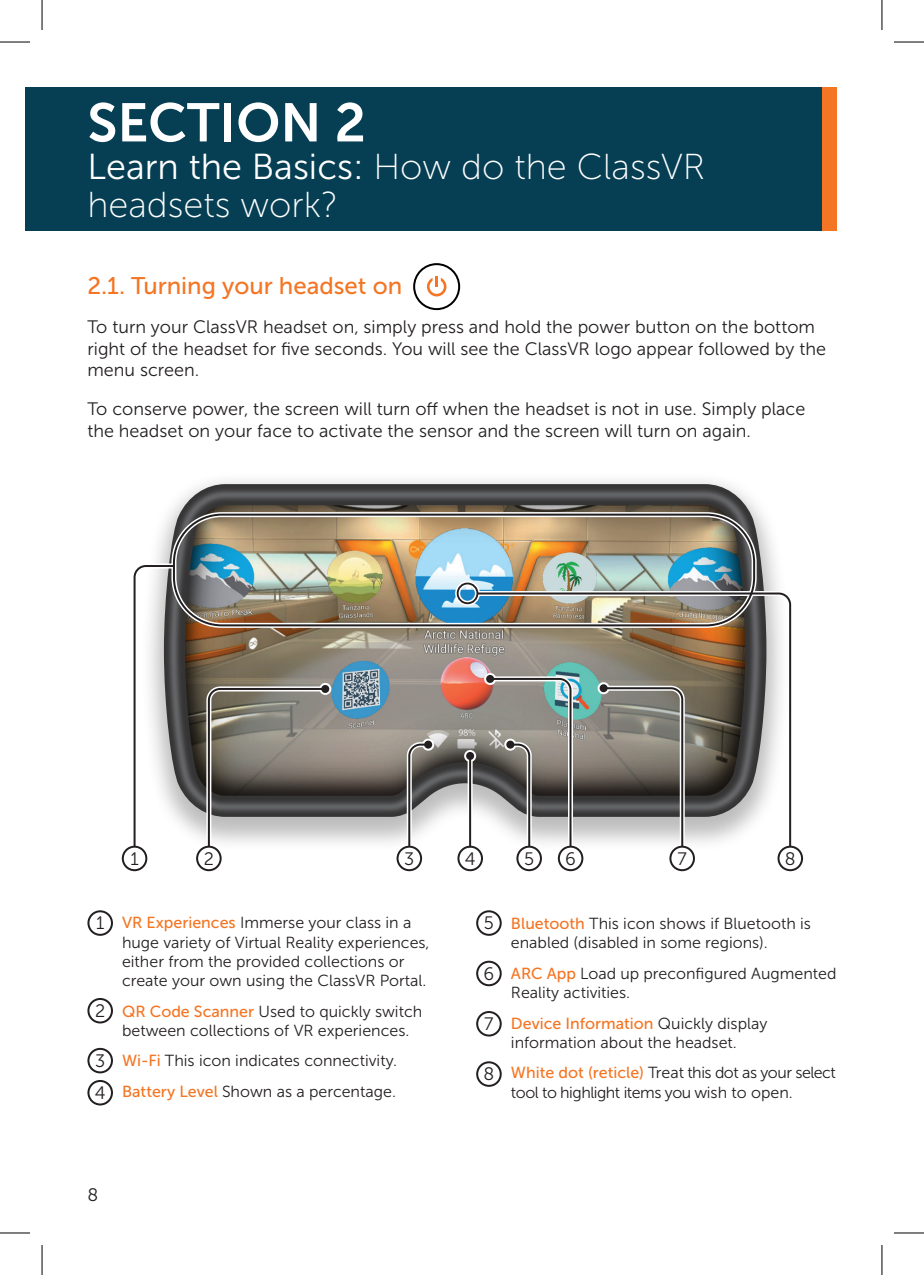
<style>
.page{position:relative;width:924px;height:1275px;background:#fff}
.page>*{position:absolute;margin:0;border:0;box-sizing:border-box;transform-origin:0 0}
.t1{font:54px "Museo Sans 700";color:#fff}
.t2{font:36px "Museo Sans 300";color:#fff}
.t3{font:36px "Museo Sans 100";color:#fff}
.t4{font:24px "Museo Sans 500";color:#f47523}
.t5{font:18px/21.6px "Museo Sans 300";color:#231f20}
.t6{font:16px/19.2px "Museo Sans 300";color:#231f20}
.t7{font:16px "Museo Sans 300";letter-spacing:-.03em;color:#231f20}
.t8{font:16px "Museo Sans 500";color:#f47523}
.s1{font-family:"Museo Sans 100"}
.s2{font-family:"Museo Sans 500";color:#f47523}
.s3{font-family:"Museo Sans 300";color:#231f20}
</style>
<div class="page">
<img style="left:157px;top:480px;width:621px;height:371px">
<div style="left:319px;top:683px;width:12px;height:12px;border:4px solid #fff;border-radius:50%"></div>
<div style="left:464px;top:750px;width:12px;height:12px;border:4px solid #fff;border-radius:50%"></div>
<div style="left:422px;top:738px;width:12px;height:12px;border:4px solid #fff;border-radius:50%"></div>
<div style="left:455px;top:581px;width:24px;height:25px;border:5px solid #fff;border-radius:50%"></div>
<div style="left:171px;top:512px;width:585px;height:116px;border:5px solid #fff;border-radius:48px"></div>
<svg style="left:472px;top:588px;width:320px;height:264px"></svg>
<div style="left:467px;top:752px;width:5px;height:95px;background:#fff"></div>
<div style="left:456px;top:582px;width:22px;height:22px;border:2px solid #231f20;border-radius:50%"></div>
<div style="left:173px;top:513px;width:581px;height:113px;border:2px solid #231f20;border-radius:48px"></div>
<div style="left:122px;top:844px;width:25px;height:25px;border:5px solid #fff;border-radius:50%"></div>
<div style="left:122px;top:845px;width:25px;height:26px;border:2px solid #231f20;border-radius:50%"></div>
<div style="left:196px;top:844px;width:25px;height:25px;border:5px solid #fff;border-radius:50%"></div>
<div style="left:196px;top:845px;width:25px;height:26px;border:2px solid #231f20;border-radius:50%"></div>
<div style="left:397px;top:844px;width:24px;height:25px;border:5px solid #fff;border-radius:50%"></div>
<div style="left:396px;top:845px;width:26px;height:26px;border:2px solid #231f20;border-radius:50%"></div>
<div style="left:457px;top:844px;width:25px;height:25px;border:5px solid #fff;border-radius:50%"></div>
<div style="left:457px;top:845px;width:26px;height:26px;border:2px solid #231f20;border-radius:50%"></div>
<div style="left:516px;top:844px;width:25px;height:25px;border:5px solid #fff;border-radius:50%"></div>
<div style="left:516px;top:845px;width:25px;height:26px;border:2px solid #231f20;border-radius:50%"></div>
<div style="left:558px;top:844px;width:24px;height:25px;border:5px solid #fff;border-radius:50%"></div>
<div style="left:557px;top:845px;width:26px;height:26px;border:2px solid #231f20;border-radius:50%"></div>
<div style="left:669px;top:844px;width:25px;height:25px;border:5px solid #fff;border-radius:50%"></div>
<div style="left:669px;top:845px;width:25px;height:26px;border:2px solid #231f20;border-radius:50%"></div>
<div style="left:777px;top:844px;width:25px;height:25px;border:5px solid #fff;border-radius:50%"></div>
<div style="left:777px;top:845px;width:25px;height:26px;border:2px solid #231f20;border-radius:50%"></div>
<svg style="left:475px;top:591px;width:316px;height:258px;background:#938d82"></svg>
<svg style="left:129px;top:561px;width:49px;height:291px"></svg>
<svg style="left:204px;top:684px;width:130px;height:167px;background:#8c8984"></svg>
<div style="left:321px;top:685px;width:8px;height:8px;background:#231f20;border-radius:50%"></div>
<svg style="left:404px;top:739px;width:32px;height:113px"></svg>
<div style="left:424px;top:740px;width:8px;height:8px;background:#231f20;border-radius:50%"></div>
<hr style="left:469px;top:756px;width:2px;height:91px;background:#231f20">
<div style="left:466px;top:752px;width:8px;height:8px;background:#231f20;border-radius:50%"></div>
<svg style="left:481px;top:674px;width:94px;height:178px;background:#969592"></svg>
<div style="left:486px;top:675px;width:8px;height:8px;background:#231f20;border-radius:50%"></div>
<svg style="left:594px;top:683px;width:93px;height:169px;background:#86847f"></svg>
<div style="left:599px;top:684px;width:8px;height:8px;background:#231f20;border-radius:50%"></div>
<svg style="left:426px;top:276px;width:20px;height:20px"></svg>
<div style="left:413px;top:263px;width:47px;height:47px;border:2px solid #000;border-radius:50%"></div>
<div style="left:88px;top:909px;width:24px;height:25px;border:5px solid #fff;border-radius:50%"></div>
<div style="left:87px;top:910px;width:26px;height:26px;border:2px solid #231f20;border-radius:50%"></div>
<div style="left:476px;top:909px;width:25px;height:25px;border:5px solid #fff;border-radius:50%"></div>
<div style="left:476px;top:910px;width:25px;height:26px;border:2px solid #231f20;border-radius:50%"></div>
<div style="left:88px;top:997px;width:24px;height:24px;border:5px solid #fff;border-radius:50%"></div>
<div style="left:87px;top:998px;width:26px;height:25px;border:2px solid #231f20;border-radius:50%"></div>
<div style="left:476px;top:959px;width:25px;height:25px;border:5px solid #fff;border-radius:50%"></div>
<div style="left:476px;top:960px;width:25px;height:26px;border:2px solid #231f20;border-radius:50%"></div>
<div style="left:88px;top:1046px;width:24px;height:25px;border:5px solid #fff;border-radius:50%"></div>
<div style="left:87px;top:1048px;width:26px;height:25px;border:2px solid #231f20;border-radius:50%"></div>
<div style="left:476px;top:1010px;width:25px;height:24px;border:5px solid #fff;border-radius:50%"></div>
<div style="left:476px;top:1011px;width:25px;height:25px;border:2px solid #231f20;border-radius:50%"></div>
<div style="left:88px;top:1079px;width:24px;height:24px;border:5px solid #fff;border-radius:50%"></div>
<div style="left:87px;top:1080px;width:26px;height:25px;border:2px solid #231f20;border-radius:50%"></div>
<div style="left:476px;top:1060px;width:25px;height:25px;border:5px solid #fff;border-radius:50%"></div>
<div style="left:476px;top:1061px;width:25px;height:25px;border:2px solid #231f20;border-radius:50%"></div>
<div style="left:25px;top:87px;width:796px;height:144px;background:#063f53"></div>
<div style="left:821px;top:87px;width:15px;height:144px;background:#f47523"></div>
<hr style="left:0;top:42px;width:30px;height:1px;background:#000">
<hr style="left:893px;top:42px;width:30px;height:1px;background:#000">
<hr style="left:0;top:1232px;width:30px;height:1px;background:#000">
<hr style="left:893px;top:1232px;width:30px;height:1px;background:#000">
<hr style="left:42px;top:0;width:1px;height:30px;background:#000">
<hr style="left:42px;top:1245px;width:1px;height:30px;background:#000">
<hr style="left:881px;top:0;width:1px;height:30px;background:#000">
<hr style="left:881px;top:1245px;width:1px;height:30px;background:#000">
<h1 class="t1" style="left:87px;top:93px;width:280px">SECTION 2</h1>
<h2 class="t2" style="left:87px;top:148px;width:619px">Learn the Basics: <span class="s1">How do the ClassVR</span></h2>
<h2 class="t3" style="left:87px;top:186px;width:252px">headsets work?</h2>
<h3 class="t4" style="left:87px;top:273px;width:316px">2.1. Turning your headset on</h3>
<p class="t5" style="left:87px;top:316px;width:739px">To turn your ClassVR headset on, simply press and hold the power button on the bottom right of the headset for five seconds. You will see the ClassVR logo appear followed by the menu screen.</p>
<p class="t5" style="left:87px;top:398px;width:719px">To conserve power, the screen will turn off when the headset is not in use. Simply place the headset on your face to activate the sensor and the screen will turn on again.</p>
<p class="t5" style="left:130px;top:847px;width:10px">1</p>
<p class="t5" style="left:204px;top:847px;width:12px">2</p>
<p class="t5" style="left:404px;top:847px;width:12px">3</p>
<p class="t5" style="left:464px;top:847px;width:12px">4</p>
<p class="t5" style="left:524px;top:847px;width:12px">5</p>
<p class="t5" style="left:565px;top:847px;width:12px">6</p>
<p class="t5" style="left:677px;top:847px;width:11px">7</p>
<p class="t5" style="left:784px;top:847px;width:12px">8</p>
<p class="t5" style="left:96px;top:912px;width:10px">1</p>
<p class="t5" style="left:483px;top:912px;width:12px">5</p>
<p class="t6" style="left:122px;top:913px;width:309px"><span class="s2">VR Experiences</span> Immerse your class in a huge variety of Virtual Reality experiences, either from the provided collections or create your own using the ClassVR Portal.</p>
<p class="t6" style="left:122px;top:1001px;width:301px"><span class="s2">QR Code Scanner</span> Used to quickly switch between collections of VR experiences.</p>
<p class="t6" style="left:122px;top:1045px;width:276px;line-height:30.6px"><span class="s2">Wi-Fi</span> This icon indicates connectivity.<br><span class="s2">Battery Level</span> Shown as a percentage.</p>
<p class="t5" style="left:483px;top:962px;width:12px">6</p>
<p class="t5" style="left:95px;top:1000px;width:12px">2</p>
<p class="t5" style="left:484px;top:1013px;width:11px">7</p>
<p class="t5" style="left:95px;top:1050px;width:12px">3</p>
<p class="t5" style="left:483px;top:1063px;width:12px">8</p>
<p class="t5" style="left:95px;top:1082px;width:12px">4</p>
<p class="t6" style="left:510px;top:914px;width:301px"><span class="s2">Bluetooth</span> This icon shows if Bluetooth is enabled (disabled in some regions).</p>
<p class="t6" style="left:510px;top:963px;width:327px"><span class="s2">ARC App</span> Load up preconfigured Augmented<br>Reality activities.</p>
<p class="t8" style="left:510px;top:1014px;width:258px">Device Information <span class="s3">Quickly display</span></p>
<p class="t6" style="left:510px;top:1027px;width:326px;line-height:30.6px">information about the headset.<br><span class="s2">White dot (reticle)</span> Treat this dot as your select</p>
<p class="t7" style="left:510px;top:1083px;width:283px">tool to highlight items you wish to open.</p>
<p class="t5" style="left:87px;top:1184px;width:12px">8</p>
</div>
